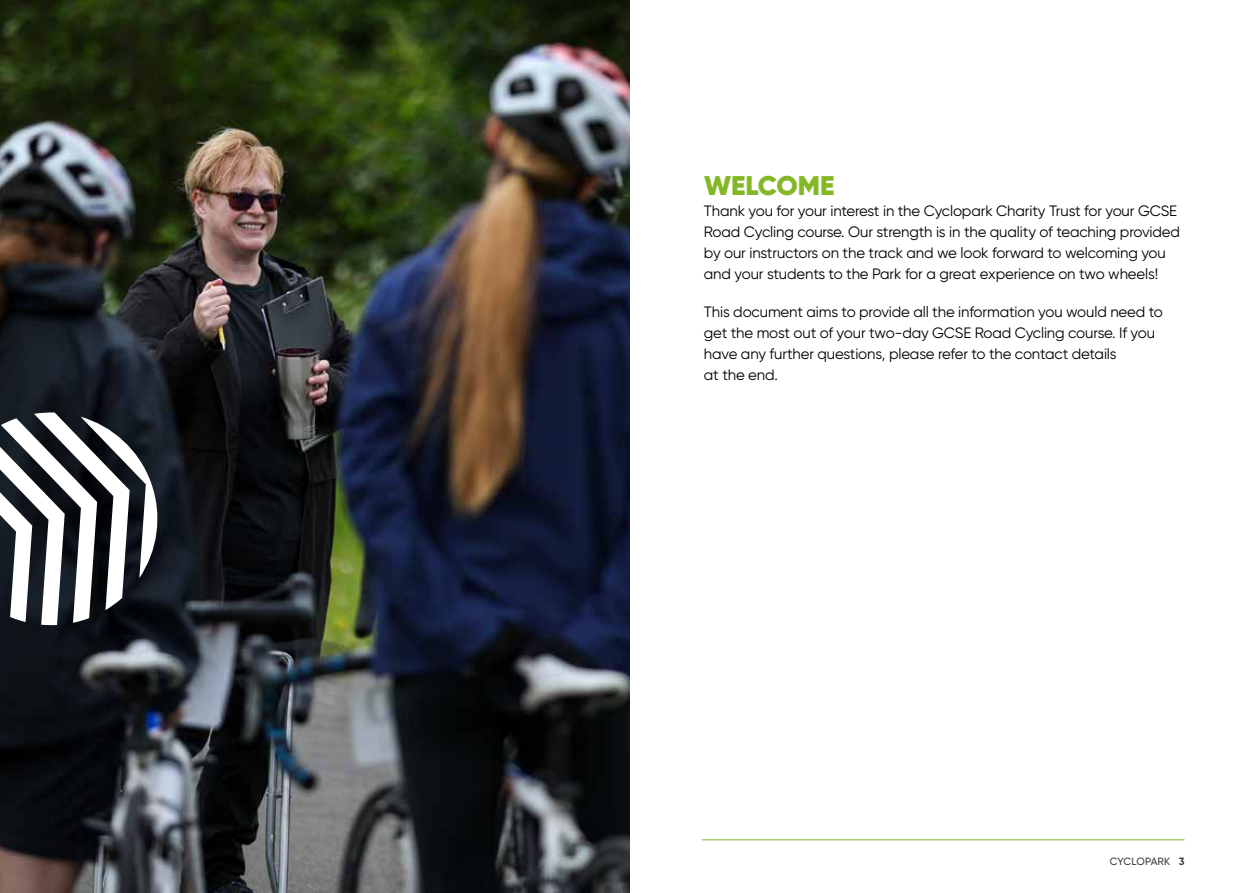
<style>
.page{position:relative;width:1259px;height:893px;background:#fff}
.page>*{position:absolute;margin:0;border:0;box-sizing:border-box;transform-origin:0 0}
.t1{font:900 27px "Gilroy";color:#84b827}
.t2{font:15px/21px "Gilroy";letter-spacing:-.01em;color:#000}
.t3{font:500 10.5px "Gilroy";letter-spacing:.01em;color:#3e3d37}
.s1{font-weight:700}
</style>
<div class="page">
<hr style="left:702px;top:839px;width:482px;height:1px;background:#84b827">
<img style="left:0;top:0;width:629px;height:893px">
<svg style="left:0;top:412px;width:163px;height:213px"></svg>
<h1 class="t1" style="left:704px;top:168px;width:132px">WELCOME</h1>
<p class="t2" style="left:704px;top:200px;width:478px">Thank you for your interest in the Cyclopark Charity Trust for your GCSE Road Cycling course. Our strength is in the quality of teaching provided by our instructors on the track and we look forward to welcoming you and your students to the Park for a great experience on two wheels!</p>
<p class="t2" style="left:704px;top:301px;width:460px">This document aims to provide all the information you would need to get the most out of your two-day GCSE Road Cycling course. If you have any further questions, please refer to the contact details<br>at the end.</p>
<p class="t3" style="left:1109px;top:854px;width:76px">CYCLOPARK <span class="s1">3</span></p>
</div>
